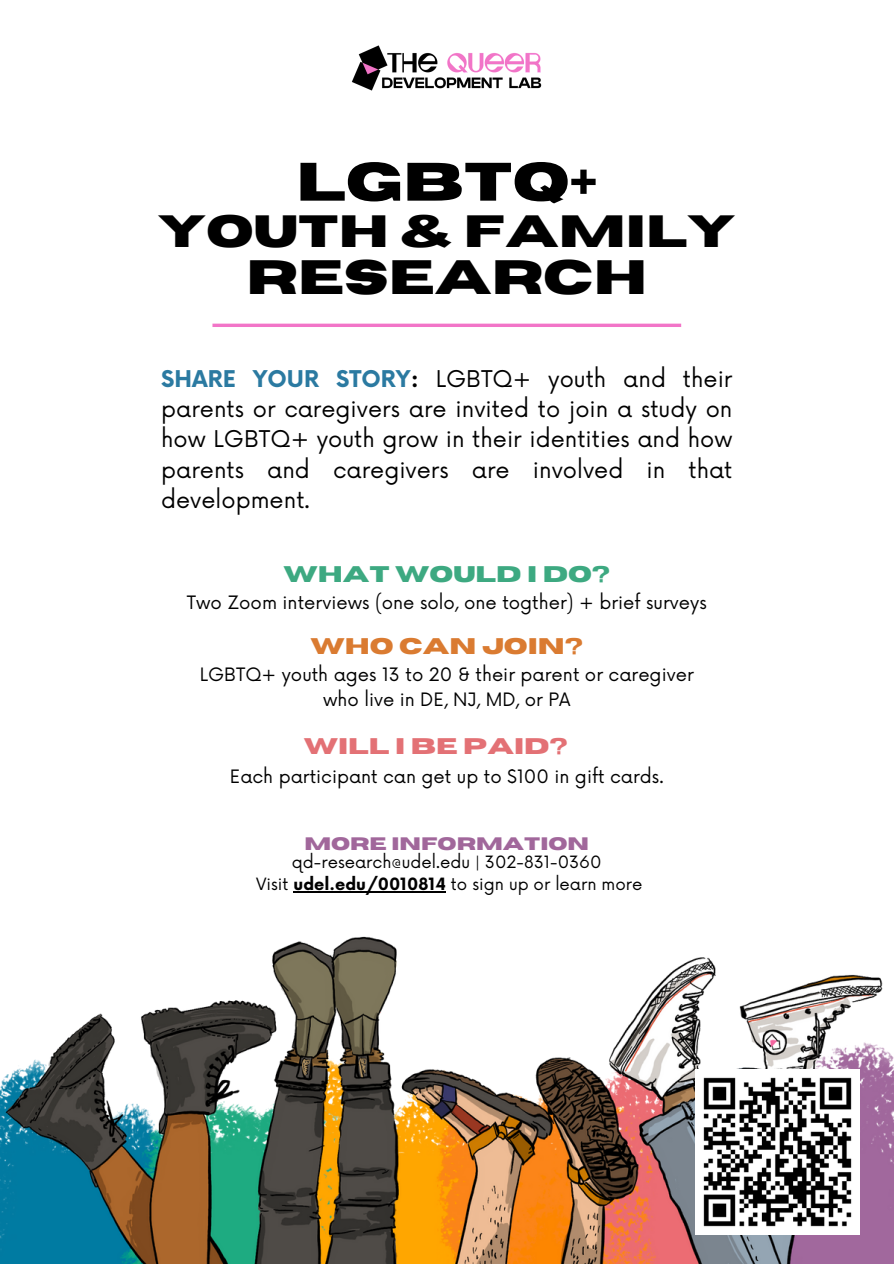
<style>
.page{position:relative;width:894px;height:1264px;background:#fff}
.page>*{position:absolute;margin:0;border:0;box-sizing:border-box;transform-origin:0 0}
.t1{font:700 54px "Horizon";color:#000}
.t2{font:700 48px "Horizon";color:#000}
.t3{font:700 45px "Horizon";color:#000}
.t4{font:22.5px/30.3px "Now";color:#000;text-align:justify}
.t5{font:700 22.5px "Horizon";color:#3da981}
.t6{font:700 22.5px "Horizon";color:#e37175}
.t7{font:700 22.5px "Horizon";color:#da7b31}
.t8{font:18px "Now";color:#000}
.t9{font:700 18px "Horizon";color:#a1679b}
.t10{font:16.5px "Now";color:#000}
.s1{font-weight:700;color:#2b7aa1}
.s2{font-weight:700}
</style>
<div class="page">
<img style="left:0;top:892px;width:893px;height:371px">
<svg style="left:212px;top:323px;width:469px;height:4px;background:#f48ad0"></svg>
<img style="left:351px;top:45px;width:191px;height:46px">
<img style="left:695px;top:1069px;width:164px;height:164px">
<hr style="left:293px;top:891px;width:153px;height:1px;background:#000">
<p class="t1" style="left:296px;top:155px;width:302px">LGBTQ+</p>
<p class="t3" style="left:158px;top:209px;width:579px">YOUTH &amp; FAMILY</p>
<p class="t2" style="left:246px;top:254px;width:402px">RESEARCH</p>
<p class="t4" style="left:161px;top:364px;width:572px"><span class="s1">SHARE YOUR STORY</span><span class="s2">:</span> LGBTQ+ youth and their parents or caregivers are invited to join a study on how LGBTQ+ youth grow in their identities and how parents and caregivers are involved in that development.</p>
<p class="t5" style="left:283px;top:562px;width:328px">WHAT WOULD I DO?</p>
<p class="t8" style="left:187px;top:592px;width:521px">Two Zoom interviews (one solo, one togther) + brief surveys</p>
<p class="t7" style="left:310px;top:635px;width:274px">WHO CAN JOIN?</p>
<p class="t8" style="left:200px;top:665px;width:495px">LGBTQ+ youth ages 13 to 20 &amp; their parent or caregiver</p>
<p class="t8" style="left:323px;top:689px;width:249px">who live in DE, NJ, MD, or PA</p>
<p class="t6" style="left:304px;top:735px;width:265px">WILL I BE PAID?</p>
<p class="t8" style="left:230px;top:766px;width:435px">Each participant can get up to $100 in gift cards.</p>
<p class="t9" style="left:304px;top:834px;width:286px">MORE INFORMATION</p>
<p class="t10" style="left:292px;top:852px;width:311px">qd-research@udel.edu | 302-831-0360</p>
<p class="t10" style="left:256px;top:875px;width:388px">Visit <span class="s2">udel.edu/0010814</span> to sign up or learn more</p>
</div>
